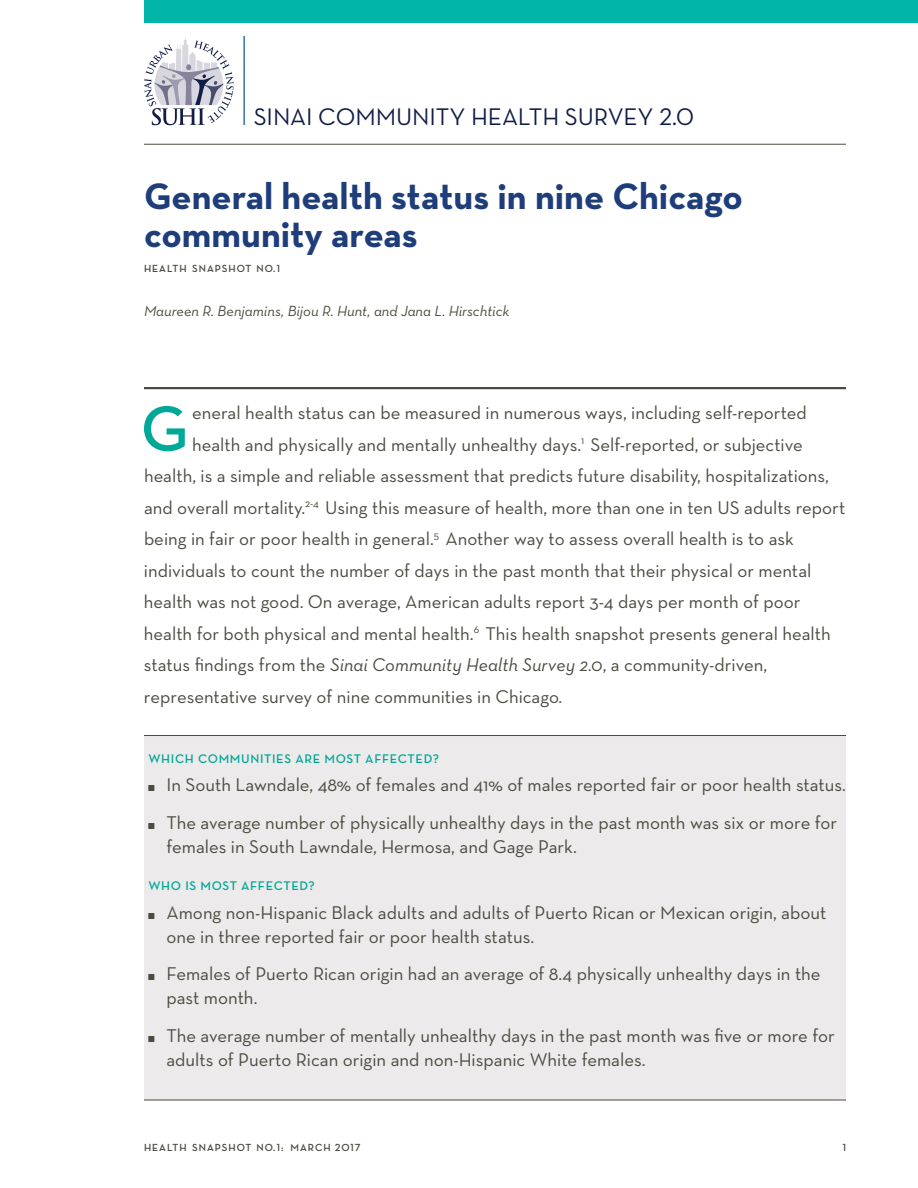
<style>
.page{position:relative;width:918px;height:1188px;background:#fff}
.page>*{position:absolute;margin:0;border:0;box-sizing:border-box;transform-origin:0 0}
.t1{font:600 65.1px "Neutraface Text";color:#00a897}
.t2{font:700 37.5px/37.5px "Neutraface Text";color:#1e3d7b}
.t3{font:24.45px "Neutraface Text";color:#111d47}
.t4{font:18.75px/24px "Neutraface Text";color:#4c4b40}
.t5{font:italic 15px "Neutraface Text";color:#4c4b40}
.t6{font:600 12.75px "Neutraface Text";letter-spacing:.05em;color:#00a897}
.t7{font:700 10.5px "Neutraface Display";letter-spacing:.1em;color:#4c4b40}
.s1{font-style:italic}
</style>
<div class="page">
<div style="left:144px;top:736px;width:702px;height:364px;background:#eceaea"></div>
<hr style="left:144px;top:387px;width:702px;height:2px;background:#4c4b40">
<hr style="left:144px;top:735px;width:702px;height:1px;background:#4c4b40">
<hr style="left:144px;top:1100px;width:702px;height:1px;background:#4c4b40">
<hr style="left:144px;top:144px;width:702px;height:1px;background:#4c4b40">
<div style="left:144px;top:0;width:774px;height:22px;background:#00b5a7"></div>
<hr style="left:244px;top:36px;width:1px;height:89px;background:#01518a">
<svg style="left:144px;top:36px;width:90px;height:89px"></svg>
<h3 class="t3" style="left:254px;top:101px;width:84px">sinai commu</h3>
<h3 class="t3" style="left:412px;top:101px;width:105px">nity health</h3>
<h3 class="t3" style="left:565px;top:101px;width:131px">survey 2.0</h3>
<h2 class="t2" style="left:144px;top:178px;width:601px">General health status in nine Chicago community areas</h2>
<p class="t7" style="left:144px;top:263px;width:138px">HEALTH SNAPSHOT NO.1</p>
<p class="t5" style="left:144px;top:301px;width:367px">Maureen R. Benjamins, Bijou R. Hunt, and Jana L. Hirschtick</p>
<h1 class="t1" style="left:141px;top:388px;width:50px">G</h1>
<p class="t4" style="left:192px;top:401px;width:616px">eneral health status can be measured in numerous ways, including self-reported</p>
<p class="t4" style="left:192px;top:432px;width:612px">health and physically and mentally unhealthy days.<sup>1</sup> Self-reported, or subjective</p>
<p class="t4" style="left:144px;top:464px;width:687px">health, is a simple and reliable assessment that predicts future disability, hospitalizations,</p>
<p class="t4" style="left:144px;top:495px;width:703px">and overall mortality.<sup>2-4</sup> Using this measure of health, more than one in ten US adults report</p>
<p class="t4" style="left:144px;top:527px;width:651px">being in fair or poor health in general.<sup>5</sup> Another way to assess overall health is to ask</p>
<p class="t4" style="left:144px;top:558px;width:669px">individuals to count the number of days in the past month that their physical or mental</p>
<p class="t4" style="left:144px;top:590px;width:658px">health was not good. On average, American adults report 3-4 days per month of poor</p>
<p class="t4" style="left:144px;top:621px;width:688px">health for both physical and mental health.<sup>6</sup> This health snapshot presents general health</p>
<p class="t4" style="left:144px;top:653px;width:625px">status findings from the <span class="s1">Sinai Community Health Survey 2.0</span>, a community-driven,</p>
<p class="t4" style="left:144px;top:684px;width:420px">representative survey of nine communities in Chicago.</p>
<p class="t6" style="left:148px;top:750px;width:292px">WHICH COMMUNITIES ARE MOST AFFECTED?</p>
<p class="t4" style="left:166px;top:766px;width:681px;line-height:37.5px">In South Lawndale, 48% of females and 41% of males reported fair or poor health status.<br>The average number of physically unhealthy days in the past month was six or more for</p>
<p class="t4" style="left:166px;top:834px;width:412px">females in South Lawndale, Hermosa, and Gage Park.</p>
<p class="t6" style="left:148px;top:878px;width:168px">WHO IS MOST AFFECTED?</p>
<p class="t4" style="left:166px;top:900px;width:661px">Among non-Hispanic Black adults and adults of Puerto Rican or Mexican origin, about one in three reported fair or poor health status.</p>
<p class="t4" style="left:166px;top:962px;width:656px">Females of Puerto Rican origin had an average of 8.4 physically unhealthy days in the past month.</p>
<p class="t4" style="left:166px;top:1023px;width:670px">The average number of mentally unhealthy days in the past month was five or more for adults of Puerto Rican origin and non-Hispanic White females.</p>
<p class="t7" style="left:144px;top:1142px;width:218px">HEALTH SNAPSHOT NO.1: MARCH 2017</p>
<p class="t7" style="left:843px;top:1142px;width:5px">1</p>
</div>
